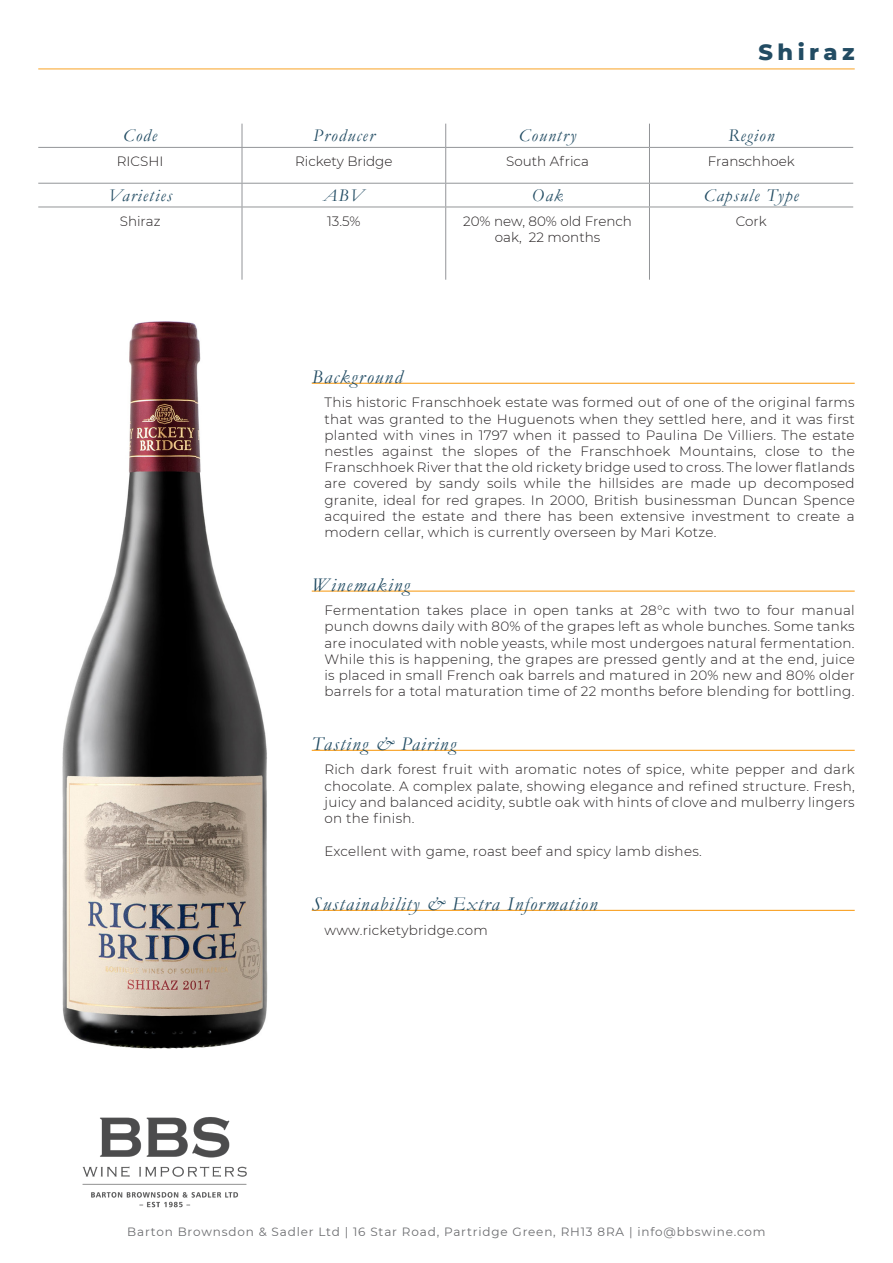
<style>
.page{position:relative;width:893px;height:1263px;background:#fff}
.page>*{position:absolute;margin:0;border:0;box-sizing:border-box;transform-origin:0 0}
.Paragraph_Style_1{font:800 22.5px "Montserrat";letter-spacing:.2em;color:#224c63}
.Main_text_header{font:italic 19.5px "Garamond";letter-spacing:.07em;color:#224c63}
.Shortlist_Header{font:italic 18px "Garamond";letter-spacing:.07em;color:#224c63}
.Main_text{font:300 13.5px/16.2px "Montserrat";letter-spacing:.02em;color:#231f20;text-align:justify}
.Shortlist_text{font:300 13.5px/16.2px "Montserrat";color:#231f20;text-align:center}
.t1{font:12px "Montserrat";letter-spacing:.07em;color:#6c6d70}
</style>
<div class="page">
<img style="left:82px;top:1117px;width:165px;height:91px">
<hr style="left:312px;top:383px;width:543px;height:1px;background:#f9a224">
<hr style="left:312px;top:590px;width:543px;height:2px;background:#f9a224">
<hr style="left:312px;top:750px;width:543px;height:1px;background:#f9a224">
<hr style="left:312px;top:910px;width:543px;height:1px;background:#f9a224">
<img style="left:62px;top:321px;width:206px;height:728px">
<svg style="left:242px;top:124px;width:1px;height:23px"></svg>
<svg style="left:445px;top:124px;width:1px;height:23px"></svg>
<svg style="left:649px;top:124px;width:1px;height:23px"></svg>
<hr style="left:38px;top:147px;width:204px;height:1px;background:#939598">
<hr style="left:242px;top:147px;width:204px;height:1px;background:#939598">
<hr style="left:242px;top:148px;width:1px;height:35px;background:#939598">
<hr style="left:446px;top:147px;width:203px;height:1px;background:#939598">
<hr style="left:445px;top:148px;width:1px;height:35px;background:#939598">
<hr style="left:649px;top:147px;width:204px;height:1px;background:#939598">
<hr style="left:649px;top:148px;width:1px;height:35px;background:#939598">
<hr style="left:38px;top:183px;width:204px;height:1px;background:#939598">
<hr style="left:242px;top:183px;width:204px;height:1px;background:#939598">
<svg style="left:242px;top:184px;width:1px;height:23px"></svg>
<hr style="left:446px;top:183px;width:203px;height:1px;background:#939598">
<svg style="left:445px;top:184px;width:1px;height:23px"></svg>
<hr style="left:649px;top:183px;width:204px;height:1px;background:#939598">
<svg style="left:649px;top:184px;width:1px;height:23px"></svg>
<hr style="left:38px;top:207px;width:204px;height:1px;background:#939598">
<hr style="left:242px;top:207px;width:204px;height:1px;background:#939598">
<hr style="left:242px;top:207px;width:1px;height:73px;background:#939598">
<hr style="left:446px;top:207px;width:203px;height:1px;background:#939598">
<hr style="left:445px;top:207px;width:1px;height:73px;background:#939598">
<hr style="left:649px;top:207px;width:204px;height:1px;background:#939598">
<hr style="left:649px;top:207px;width:1px;height:73px;background:#939598">
<hr style="left:38px;top:69px;width:817px;height:1px;background:#f9a224">
<p class="Paragraph_Style_1" style="left:758px;top:36px;width:98px">Shiraz</p>
<p class="Shortlist_Header" style="left:123px;top:124px;width:35px">Code</p>
<p class="Shortlist_Header" style="left:313px;top:124px;width:63px">Producer</p>
<p class="Shortlist_Header" style="left:519px;top:124px;width:59px">Country</p>
<p class="Shortlist_Header" style="left:728px;top:124px;width:48px">Region</p>
<p class="Shortlist_text" style="left:117px;top:153px;width:48px">RICSHI</p>
<p class="Shortlist_text" style="left:295px;top:153px;width:99px">Rickety Bridge</p>
<p class="Shortlist_text" style="left:506px;top:153px;width:84px">South Africa</p>
<p class="Shortlist_text" style="left:708px;top:153px;width:88px">Franschhoek</p>
<p class="Shortlist_Header" style="left:108px;top:183px;width:66px">Varieties</p>
<p class="Shortlist_Header" style="left:323px;top:183px;width:42px">ABV</p>
<p class="Shortlist_Header" style="left:532px;top:183px;width:33px">Oak</p>
<p class="Shortlist_Header" style="left:704px;top:183px;width:96px">Capsule Type</p>
<p class="Shortlist_text" style="left:120px;top:213px;width:42px">Shiraz</p>
<p class="Shortlist_text" style="left:327px;top:213px;width:35px">13.5%</p>
<p class="Shortlist_text" style="left:463px;top:213px;width:170px">20% new, 80% old French oak, 22 months</p>
<p class="Shortlist_text" style="left:736px;top:213px;width:32px">Cork</p>
<p class="Main_text_header" style="left:312px;top:363px;width:92px">Background</p>
<p class="Main_text" style="left:324px;top:394px;width:532px">This historic Franschhoek estate was formed out of one of the original farms that was granted to the Huguenots when they settled here, and it was first planted with vines in 1797 when it passed to Paulina De Villiers. The estate nestles against the slopes of the Franschhoek Mountains, close to the Franschhoek River that the old rickety bridge used to cross. The lower flatlands are covered by sandy soils while the hillsides are made up decomposed granite, ideal for red grapes. In 2000, British businessman Duncan Spence acquired the estate and there has been extensive investment to create a modern cellar, which is currently overseen by Mari Kotze.</p>
<p class="Main_text_header" style="left:312px;top:571px;width:100px">Winemaking</p>
<p class="Main_text" style="left:324px;top:602px;width:532px">Fermentation takes place in open tanks at 28°c with two to four manual punch downs daily with 80% of the grapes left as whole bunches. Some tanks are inoculated with noble yeasts, while most undergoes natural fermentation.<br>While this is happening, the grapes are pressed gently and at the end, juice is placed in small French oak barrels and matured in 20% new and 80% older barrels for a total maturation time of 22 months before blending for bottling.</p>
<p class="Main_text_header" style="left:312px;top:730px;width:146px">Tasting &amp; Pairing</p>
<p class="Main_text" style="left:324px;top:761px;width:532px">Rich dark forest fruit with aromatic notes of spice, white pepper and dark chocolate. A complex palate, showing elegance and refined structure. Fresh, juicy and balanced acidity, subtle oak with hints of clove and mulberry lingers on the finish.</p>
<p class="Main_text" style="left:324px;top:843px;width:379px">Excellent with game, roast beef and spicy lamb dishes.</p>
<p class="Main_text_header" style="left:312px;top:890px;width:287px">Sustainability &amp; Extra Information</p>
<p class="Main_text" style="left:324px;top:921px;width:165px">www.ricketybridge.com</p>
<p class="t1" style="left:127px;top:1224px;width:640px">Barton Brownsdon &amp; Sadler Ltd | 16 Star Road, Partridge Green, RH13 8RA | info@bbswine.com</p>
</div>
